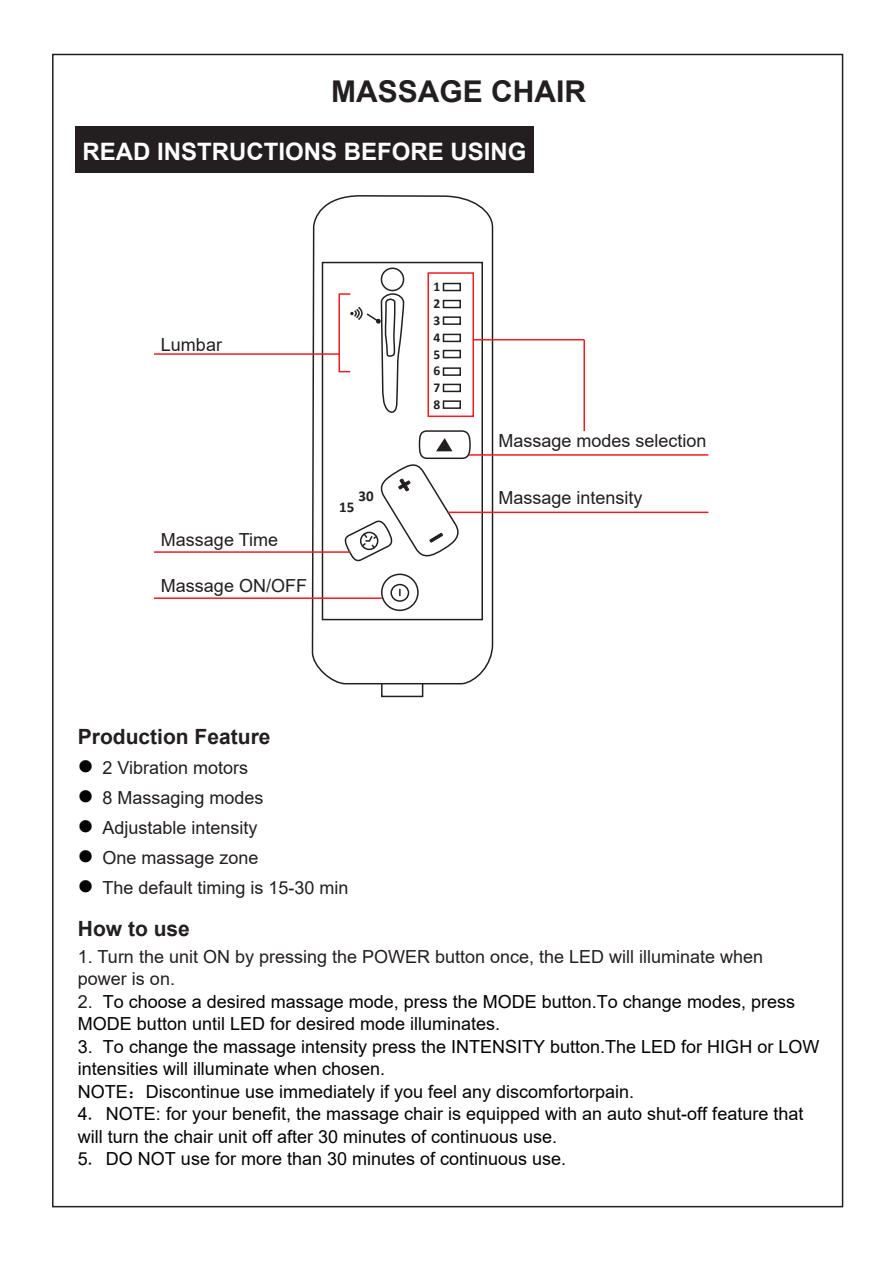
<style>
.page{position:relative;width:893px;height:1263px;background:#fff}
.page>*{position:absolute;margin:0;border:0;box-sizing:border-box;transform-origin:0 0}
.t1{font:700 30px "Arial";color:#231f20}
.t2{font:700 24px "Arial";color:#fff}
.t3{font:21.15px/30px "Wingdings";color:#030303;text-align:justify}
.t4{font:700 21px "Arial";color:#231f20}
.t5{font:18px/22.5px "Arial";color:#030303}
.t6{font:18px/30px "Arial";color:#231f20}
.t7{font:700 15px "Calibri";color:#231f20}
.t8{font:700 13.5px/16.8px "Calibri";color:#231f20;text-align:justify}
.s1{color:#231f20}
.s2{font-family:"Sim Sun"}
</style>
<div class="page">
<div style="left:76px;top:127px;width:458px;height:46px;background:#231f20"></div>
<svg style="left:311px;top:195px;width:183px;height:490px"></svg>
<div style="left:381px;top:268px;width:23px;height:23px;border:2px solid #231f20;border-radius:50%"></div>
<div style="left:443px;top:283px;width:18px;height:8px;border:2px solid #231f20"></div>
<div style="left:381px;top:574px;width:38px;height:37px;border:2px solid #231f20;border-radius:50%"></div>
<div style="left:390px;top:584px;width:19px;height:18px;border:2px solid #231f20;border-radius:50%"></div>
<div style="left:381px;top:683px;width:42px;height:14px;border:2px solid #231f20"></div>
<div style="left:322px;top:262px;width:161px;height:358px;border:2px solid #231f20"></div>
<div style="left:427px;top:272px;width:47px;height:145px;border:2px solid #ee1d23"></div>
<div style="left:338px;top:293px;width:13px;height:79px;border:2px solid #ee1d23"></div>
<hr style="left:583px;top:340px;width:2px;height:91px;background:#ee1d23">
<hr style="left:473px;top:339px;width:111px;height:1px;background:#ee1d23">
<hr style="left:469px;top:454px;width:239px;height:2px;background:#ee1d23">
<hr style="left:154px;top:353px;width:185px;height:2px;background:#ee1d23">
<hr style="left:154px;top:551px;width:196px;height:2px;background:#ee1d23">
<hr style="left:154px;top:597px;width:228px;height:2px;background:#ee1d23">
<hr style="left:448px;top:512px;width:260px;height:1px;background:#ee1d23">
<svg style="left:343px;top:292px;width:128px;height:304px"></svg>
<h1 class="t1" style="left:331px;top:70px;width:256px">MASSAGE CHAIR</h1>
<h2 class="t2" style="left:82px;top:134px;width:446px">READ INSTRUCTIONS BEFORE USING</h2>
<p class="t6" style="left:161px;top:329px;width:63px">Lumbar</p>
<p class="t6" style="left:161px;top:524px;width:119px">Massage Time</p>
<p class="t6" style="left:161px;top:571px;width:148px">Massage ON/OFF</p>
<p class="t7" style="left:358px;top:485px;width:17px">30</p>
<p class="t7" style="left:339px;top:497px;width:17px">15</p>
<p class="t4" style="left:78px;top:721px;width:194px">Production Feature</p>
<p class="t3" style="left:78px;top:751px;width:17px">● ● ● ● ●</p>
<p class="t6" style="left:102px;top:752px;width:248px">2 Vibration motors<br>8 Massaging modes<br>Adjustable intensity<br>One massage zone<br>The default timing is 15-30 min</p>
<p class="t4" style="left:78px;top:914px;width:114px">How to use</p>
<p class="t8" style="left:433px;top:278px;width:8px">1<br>2<br>3<br>4<br>5<br>6<br>7<br>8</p>
<p class="t6" style="left:498px;top:426px;width:210px">Massage modes selection</p>
<p class="t6" style="left:498px;top:483px;width:146px">Massage intensity</p>
<p class="t6" style="left:78px;top:945px;width:687px;line-height:22.5px">1. Turn the unit ON by pressing the POWER button once, the LED will illuminate when power is on.</p>
<p class="t5" style="left:78px;top:990px;width:719px"><span class="s1">2.</span> To choose a desired massage mode, press the MODE button.To change modes, press<br>MODE button until LED for desired mode illuminates.</p>
<p class="t5" style="left:78px;top:1035px;width:743px">3. To change the massage intensity press the INTENSITY button.The LED for HIGH or LOW intensities will illuminate when chosen.<br>NOTE<span class="s2">：</span>Discontinue use immediately if you feel any discomfortorpain.</p>
<p class="t5" style="left:78px;top:1103px;width:727px">4<span class="s2">.</span> NOTE: for your benefit, the massage chair is equipped with an auto shut-off feature that will turn the chair unit off after 30 minutes of continuous use.</p>
<p class="t5" style="left:78px;top:1148px;width:490px">5<span class="s2">.</span> DO NOT use for more than 30 minutes of continuous use.</p>
</div>
